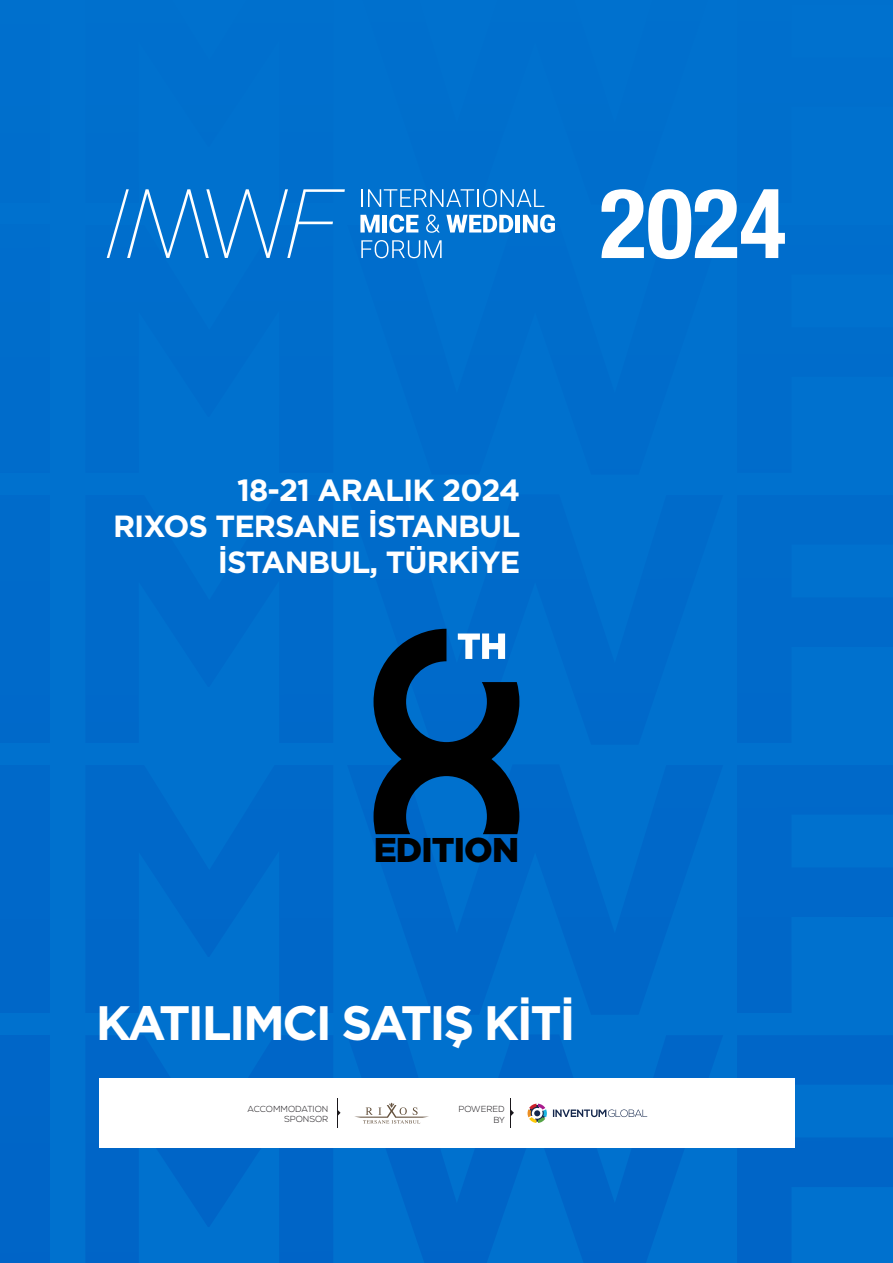
<style>
.page{position:relative;width:893px;height:1263px;background:#0071ce}
.page>*{position:absolute;margin:0;border:0;box-sizing:border-box;transform-origin:0 0}
.t1{font:700 condensed 97.05px "Helvetica Neue";color:#fff}
.t2{font:700 48.3px "Gotham";letter-spacing:-.05em;color:#fff}
.t3{font:900 34.35px "Gotham";letter-spacing:-.025em;color:#000}
.t4{font:700 30.6px/35.8px "Gotham";letter-spacing:-.03em;color:#fff;text-align:right}
.t5{font:300 8.7px/10.5px "Nexa";color:#1a171b;text-align:right}
</style>
<div class="page">
<div style="left:0;top:225px;width:50px;height:248px;background:#006dcb"></div>
<div style="left:0;top:495px;width:50px;height:248px;background:#006aca"></div>
<div style="left:0;top:765px;width:50px;height:248px;background:#0068c9"></div>
<div style="left:0;top:1035px;width:50px;height:228px;background:#0065c7"></div>
<svg style="left:86px;top:1036px;width:247px;height:227px"></svg>
<svg style="left:348px;top:1035px;width:374px;height:228px"></svg>
<svg style="left:737px;top:1036px;width:156px;height:227px"></svg>
<div style="left:100px;top:1078px;width:695px;height:70px;background:#fff"></div>
<svg style="left:337px;top:1099px;width:4px;height:29px"></svg>
<svg style="left:510px;top:1099px;width:4px;height:29px"></svg>
<svg style="left:528px;top:1104px;width:19px;height:19px"></svg>
<svg style="left:553px;top:1109px;width:94px;height:8px"></svg>
<svg style="left:355px;top:1102px;width:74px;height:21px"></svg>
<svg style="left:360px;top:215px;width:20px;height:17px"></svg>
<hr style="left:383px;top:215px;width:4px;height:17px;background:#fff">
<svg style="left:389px;top:214px;width:29px;height:19px"></svg>
<svg style="left:426px;top:215px;width:14px;height:18px"></svg>
<svg style="left:446px;top:215px;width:67px;height:17px"></svg>
<hr style="left:516px;top:215px;width:4px;height:17px;background:#fff">
<svg style="left:523px;top:214px;width:32px;height:19px"></svg>
<svg style="left:361px;top:240px;width:81px;height:18px"></svg>
<svg style="left:107px;top:189px;width:238px;height:69px"></svg>
<svg style="left:362px;top:189px;width:182px;height:18px"></svg>
<svg style="left:374px;top:629px;width:145px;height:205px"></svg>
<h1 class="t1" style="left:600px;top:143px;width:188px">2024</h1>
<p class="t4" style="left:113px;top:472px;width:409px">18-21 ARALIK 2024<br>RIXOS TERSANE İSTANBUL<br>İSTANBUL, TÜRKİYE</p>
<p class="t3" style="left:374px;top:830px;width:147px">EDITION</p>
<h2 class="t2" style="left:96px;top:991px;width:481px">KATILIMCI SATIŞ KİTİ</h2>
<p class="t5" style="left:248px;top:1103px;width:82px">ACCOMMODATION<br>SPONSOR</p>
<p class="t5" style="left:458px;top:1104px;width:48px">POWERED<br>BY</p>
</div>
